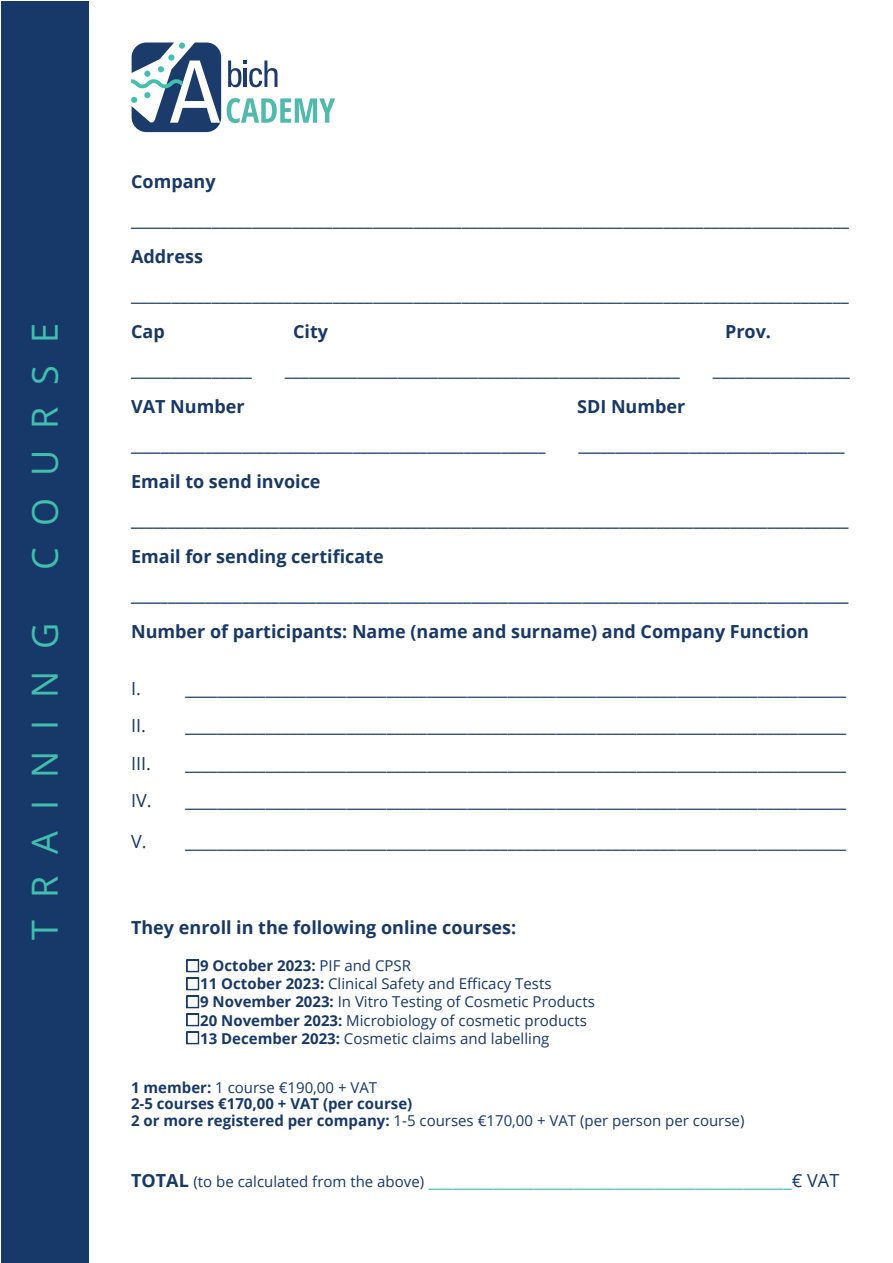
<style>
.page{position:relative;width:893px;height:1263px;background:#fff}
.page>*{position:absolute;margin:0;border:0;box-sizing:border-box;transform-origin:0 0}
.t1{font:36px "Open Sans";letter-spacing:.6em;color:#42beae}
.t2{font:18px/37.5px "Open Sans";color:#183865}
.t3{font:700 18px/37.5px "Open Sans";color:#183865}
.t4{font:18px "Open Sans";color:#46bdae}
.t5{font:15px "Open Sans";color:#183865}
.t6{font:700 15px/16.5px "Open Sans";color:#183865}
.s1{font-weight:700}
.s2{font-family:"Koz Min Pr 6 N";font-weight:400}
.s3{font-weight:400}
.s4{font-family:"Koz Min Pr 6 N"}
.s5{font-weight:700;color:#173966}
.s6{font-size:15px;color:#173966}
.s7{color:#173966}
</style>
<div class="page">
<div style="left:1px;top:1px;width:88px;height:1261px;background:#173969"></div>
<svg style="left:228px;top:61px;width:49px;height:26px"></svg>
<svg style="left:131px;top:43px;width:90px;height:89px"></svg>
<svg style="left:227px;top:98px;width:108px;height:25px"></svg>
<p class="t1" style="left:20px;top:570px;width:248px;rotate:-90deg">COURSE</p>
<p class="t1" style="left:20px;top:940px;width:318px;rotate:-90deg">TRAINING</p>
<p class="t2" style="left:131px;top:163px;width:719px"><span class="s1">Company </span>_________________________________________________________________________________________ <span class="s1">Address </span>_________________________________________________________________________________________ <span class="s1">Cap</span></p>
<p class="t3" style="left:293px;top:313px;width:37px">City</p>
<p class="t3" style="left:725px;top:313px;width:47px">Prov.</p>
<p class="t2" style="left:131px;top:350px;width:122px">_______________</p>
<p class="t2" style="left:285px;top:350px;width:397px">_________________________________________________</p>
<p class="t2" style="left:713px;top:350px;width:139px">_________________</p>
<p class="t3" style="left:131px;top:388px;width:115px">VAT Number</p>
<p class="t3" style="left:577px;top:388px;width:110px">SDI Number</p>
<p class="t3" style="left:131px;top:425px;width:416px">________________________________________________________</p>
<p class="t3" style="left:578px;top:425px;width:268px">____________________________________</p>
<p class="t3" style="left:131px;top:463px;width:719px">Email to send invoice _________________________________________________________________________________________________ Email for sending certificate _________________________________________________________________________________________________ Number of participants: Name (name and surname) and Company Function</p>
<p class="t2" style="left:131px;top:669px;width:11px">I.</p>
<p class="t2" style="left:185px;top:669px;width:663px">__________________________________________________________________________________</p>
<p class="t2" style="left:131px;top:706px;width:717px">II. __________________________________________________________________________________</p>
<p class="t2" style="left:131px;top:744px;width:21px">III.</p>
<p class="t2" style="left:185px;top:744px;width:663px">__________________________________________________________________________________</p>
<p class="t2" style="left:131px;top:781px;width:717px">IV. __________________________________________________________________________________</p>
<p class="t2" style="left:131px;top:822px;width:717px">V. __________________________________________________________________________________</p>
<p class="t3" style="left:131px;top:908px;width:387px">They enroll in the following online courses:</p>
<p class="t6" style="left:185px;top:957px;width:227px"><span class="s2">□</span>9 October 2023: <span class="s3">PIF and CPSR</span></p>
<p class="t5" style="left:185px;top:974px;width:368px"><span class="s4">□</span><span class="s1">11 October 2023:</span> Clinical Safety and Efficacy Tests</p>
<p class="t5" style="left:185px;top:992px;width:411px"><span class="s4">□</span><span class="s1">9 November 2023:</span> In Vitro Testing of Cosmetic Products</p>
<p class="t5" style="left:185px;top:1010px;width:403px"><span class="s4">□</span><span class="s1">20 November 2023:</span> Microbiology of cosmetic products</p>
<p class="t5" style="left:185px;top:1028px;width:366px"><span class="s4">□</span><span class="s1">13 December 2023:</span> Cosmetic claims and labelling</p>
<p class="t6" style="left:131px;top:1079px;width:615px">1 member: <span class="s3">1 course €190,00 + VAT<br></span>2-5 courses €170,00 + VAT (per course)<br>2 or more registered per company: <span class="s3">1-5 courses €170,00 + VAT (per person per course)</span></p>
<p class="t4" style="left:131px;top:1168px;width:710px"><span class="s5">TOTAL</span> <span class="s6">(to be calculated from the above)</span> _____________________________________________<span class="s7">€ VAT</span></p>
</div>
